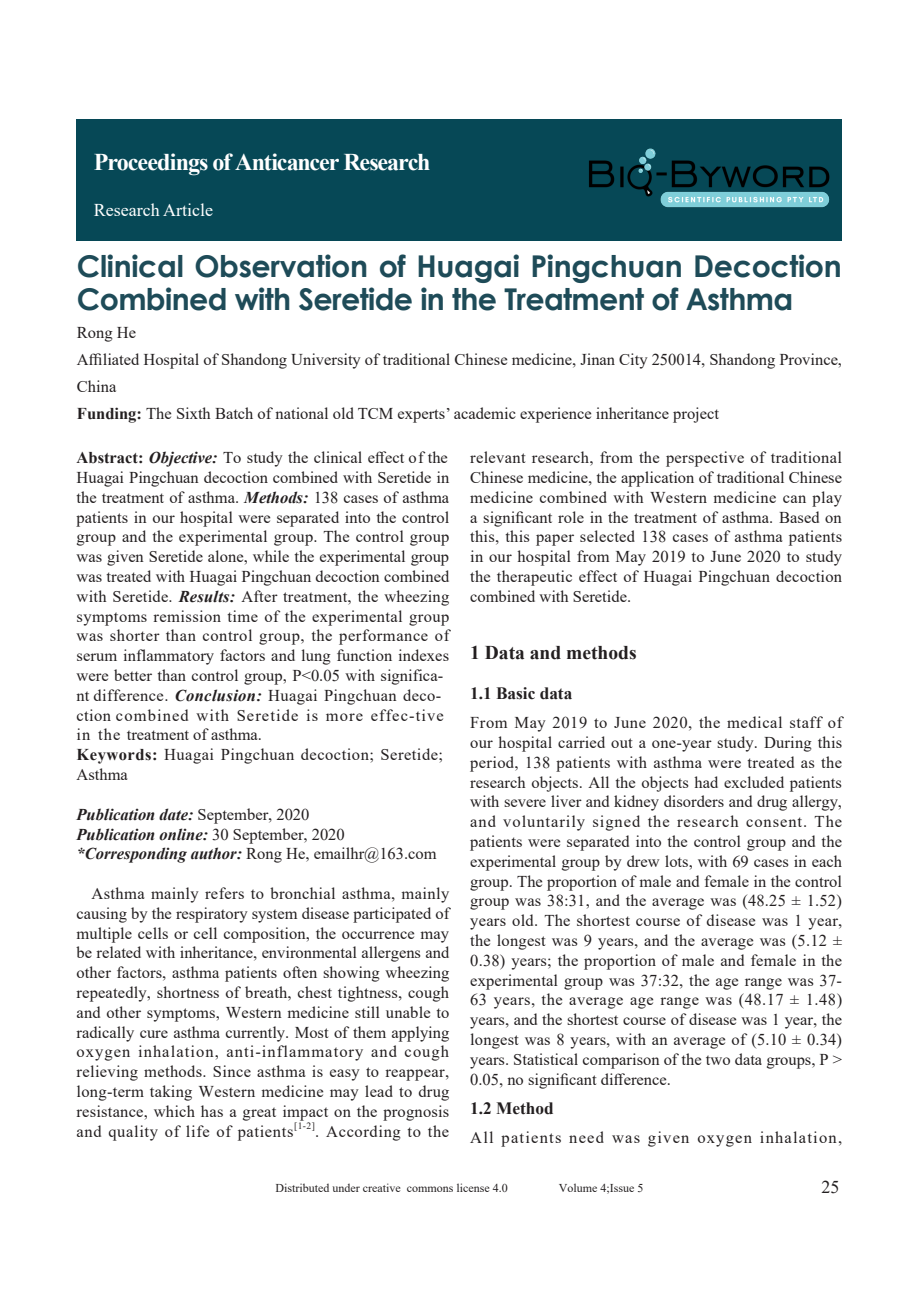
<style>
.page{position:relative;width:919px;height:1289px;background:#fff}
.page>*{position:absolute;margin:0;border:0;box-sizing:border-box;transform-origin:0 0}
.t1{font:700 30px/33px "Century Gothic";letter-spacing:-.01em;color:#1e4b58}
.t2{font:700 24px "Times New Roman";letter-spacing:-.045em;color:#fff}
.t3{font:700 19.5px "Times New Roman";color:#231f20}
.t4{font:18px "Times New Roman";color:#fff}
.t5{font:18px "Times New Roman";color:#231f20}
.t6{font:700 17.25px "Times New Roman";color:#231f20}
.t7{font:16.5px/19.8px "Times New Roman";color:#231f20;text-align:justify}
.t8{font:italic 700 16.5px/19.8px "Times New Roman";color:#231f20}
.t9{font:16.5px "Times New Roman";letter-spacing:.075em;color:#231f20}
.t10{font:16.5px "Times New Roman";letter-spacing:.04em;color:#231f20}
.t11{font:12px "Times New Roman";color:#231f20}
.t12{font:9.6px "Times New Roman";color:#231f20}
.s1{font-weight:700}
.s2{font-weight:700;font-style:italic}
.s3{font-weight:400;font-style:normal}
</style>
<div class="page">
<div style="left:77px;top:119px;width:764px;height:122px;background:#064856"></div>
<img style="left:589px;top:148px;width:241px;height:60px">
<h2 class="t2" style="left:94px;top:145px;width:338px">Proceedings of Anticancer Research</h2>
<p class="t4" style="left:94px;top:197px;width:121px">Research Article</p>
<h1 class="t1" style="left:77px;top:249px;width:766px">Clinical Observation of Huagai Pingchuan Decoction<br>Combined with Seretide in the Treatment of Asthma</h1>
<p class="t7" style="left:77px;top:318px;width:766px;line-height:27px;text-align:left">Rong He<br>Affiliated Hospital of Shandong University of traditional Chinese medicine, Jinan City 250014, Shandong Province, China<br><span class="s1">Funding:</span> The Sixth Batch of national old TCM experts’ academic experience inheritance project</p>
<p class="t7" style="left:77px;top:447px;width:374px;text-align:left"><span class="s1">Abstract:</span> <span class="s2">Objective:</span> To study the clinical effect of the Huagai Pingchuan decoction combined with Seretide in the treatment of asthma. <span class="s2">Methods:</span> 138 cases of asthma patients in our hospital were separated into the control group and the experimental group. The control group was given Seretide alone, while the experimental group was treated with Huagai Pingchuan decoction combined with Seretide. <span class="s2">Results:</span> After treatment, the wheezing symptoms remission time of the experimental group was shorter than control group, the performance of serum inflammatory factors and lung function indexes were better than control group, P&lt;0.05 with significa&shy;nt difference. <span class="s2">Conclusion:</span> Huagai Pingchuan deco&shy;ction combined with Seretide is more effec-tive in the treatment of asthma.<br><span class="s1">Keywords:</span> Huagai Pingchuan decoction; Seretide; Asthma</p>
<p class="t8" style="left:77px;top:803px;width:361px">Publication date: <span class="s3">September, 2020<br></span>Publication online: <span class="s3">30 September, 2020 </span>*Corresponding author: <span class="s3">Rong He, emailhr@163.com</span></p>
<p class="t7" style="left:77px;top:883px;width:374px;text-indent:15px">Asthma mainly refers to bronchial asthma, mainly causing by the respiratory system disease participated of multiple cells or cell composition, the occurrence may be related with inheritance, environmental allergens and other factors, asthma patients often showing wheezing repeatedly, shortness of breath, chest tightness, cough and other symptoms, Western medicine still unable to radically cure asthma currently. Most of them applying oxygen inhalation, anti-inflammatory and cough relieving methods. Since asthma is easy to reappear, long-term taking Western medicine may lead to drug resistance, which has a great impact on the prognosis and quality of life of patients</p>
<p class="t7" style="left:470px;top:447px;width:373px">relevant research, from the perspective of traditional Chinese medicine, the application of traditional Chinese medicine combined with Western medicine can play a significant role in the treatment of asthma. Based on this, this paper selected 138 cases of asthma patients in our hospital from May 2019 to June 2020 to study the therapeutic effect of Huagai Pingchuan decoction combined with Seretide.</p>
<p class="t3" style="left:470px;top:638px;width:168px">1 Data and methods</p>
<p class="t6" style="left:470px;top:681px;width:104px">1.1 Basic data</p>
<p class="t7" style="left:470px;top:712px;width:373px">From May 2019 to June 2020, the medical staff of our hospital carried out a one-year study. During this period, 138 patients with asthma were treated as the research objects. All the objects had excluded patients with severe liver and kidney disorders and drug allergy, and voluntarily signed the research consent. The patients were separated into the control group and the experimental group by drew lots, with 69 cases in each group. The proportion of male and female in the control group was 38:31, and the average was (48.25 ± 1.52) years old. The shortest course of disease was 1 year, the longest was 9 years, and the average was (5.12 ± 0.38) years; the proportion of male and female in the experimental group was 37:32, the age range was 37- 63 years, the average age range was (48.17 ± 1.48) years, and the shortest course of disease was 1 year, the longest was 8 years, with an average of (5.10 ± 0.34) years. Statistical comparison of the two data groups, P &gt; 0.05, no significant difference.</p>
<p class="t6" style="left:470px;top:1095px;width:85px">1.2 Method</p>
<p class="t9" style="left:470px;top:1125px;width:373px">All patients need was given oxygen inhalation,</p>
<p class="t12" style="left:294px;top:1118px;width:22px">[1-2]</p>
<p class="t10" style="left:315px;top:1119px;width:135px">. According to the</p>
<p class="t11" style="left:275px;top:1178px;width:234px">Distributed under creative commons license 4.0</p>
<p class="t11" style="left:559px;top:1178px;width:86px">Volume 4;Issue 5</p>
<p class="t5" style="left:821px;top:1173px;width:19px">25</p>
</div>
